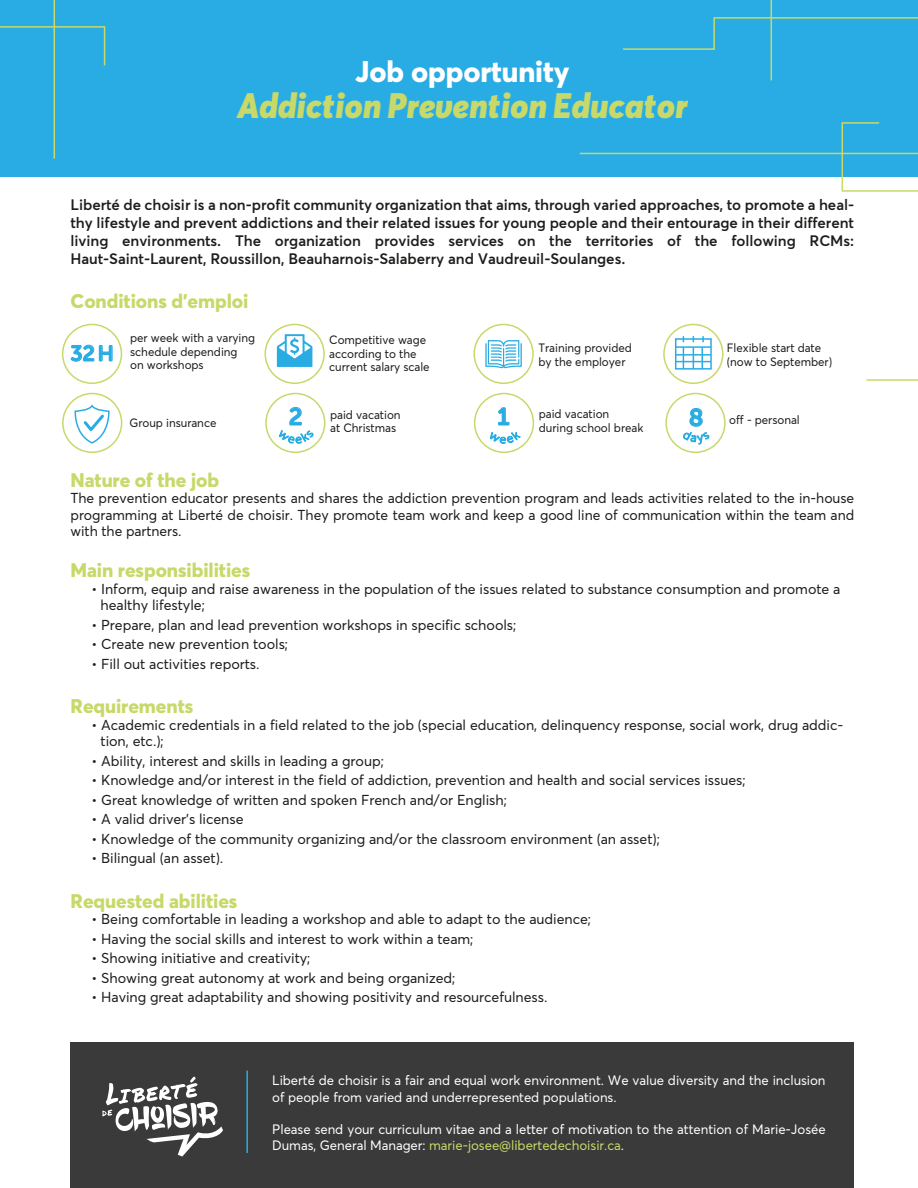
<style>
.page{position:relative;width:918px;height:1188px;background:#fff}
.page>*{position:absolute;margin:0;border:0;box-sizing:border-box;transform-origin:0 0}
.t1{font:italic 900 34.95px "Averta";letter-spacing:-.005em;color:#c8d869}
.t2{font:800 29.4px "Averta";letter-spacing:-.005em;color:#fff}
.t3{font:24.3px "Museo Sans Rounded 700";color:#29ace3}
.t4{font:21.9px "Museo Sans Rounded 700";color:#29ace3}
.t5{font:800 19.5px "Averta";letter-spacing:-.005em;color:#c8d869}
.t6{font:600 15px/18px "Averta";letter-spacing:-.005em;color:#1d1d1b;text-align:justify}
.t7{font:14.25px/16.5px "Averta";letter-spacing:-.005em;color:#1d1d1b}
.t8{font:13.5px/16.2px "Averta";letter-spacing:-.005em;color:#fff}
.t9{font:12px/13.5px "Averta";letter-spacing:-.005em;color:#1d1d1b}
.s1{color:#c8d869}
</style>
<div class="page">
<div style="left:71px;top:1043px;width:783px;height:145px;background:#3a3a3a"></div>
<div style="left:0;top:0;width:918px;height:177px;background:#29ace3"></div>
<svg style="left:102px;top:1076px;width:121px;height:81px"></svg>
<hr style="left:246px;top:1071px;width:2px;height:82px;background:#29ace3">
<svg style="left:71px;top:345px;width:41px;height:17px"></svg>
<div style="left:62px;top:324px;width:60px;height:60px;border:2px solid #c8d869;border-radius:50%"></div>
<div style="left:665px;top:393px;width:61px;height:60px;border:2px solid #c8d869;border-radius:50%"></div>
<div style="left:473px;top:324px;width:61px;height:60px;border:2px solid #c8d869;border-radius:50%"></div>
<svg style="left:485px;top:340px;width:37px;height:28px"></svg>
<div style="left:265px;top:324px;width:60px;height:60px;border:2px solid #c8d869;border-radius:50%"></div>
<svg style="left:277px;top:334px;width:35px;height:33px"></svg>
<div style="left:663px;top:324px;width:61px;height:60px;border:2px solid #c8d869;border-radius:50%"></div>
<div style="left:675px;top:338px;width:37px;height:32px;border:2px solid #29ace3"></div>
<hr style="left:676px;top:346px;width:35px;height:2px;background:#29ace3">
<svg style="left:683px;top:336px;width:1px;height:33px"></svg>
<svg style="left:693px;top:336px;width:1px;height:33px"></svg>
<svg style="left:702px;top:336px;width:2px;height:33px"></svg>
<hr style="left:676px;top:354px;width:35px;height:2px;background:#29ace3">
<hr style="left:676px;top:361px;width:35px;height:1px;background:#29ace3">
<svg style="left:623px;top:16px;width:295px;height:35px"></svg>
<hr style="left:771px;top:0;width:1px;height:80px;background:#c8d869">
<svg style="left:0;top:0;width:106px;height:159px"></svg>
<svg style="left:579px;top:122px;width:339px;height:70px"></svg>
<hr style="left:866px;top:379px;width:52px;height:2px;background:#c8d869">
<div style="left:474px;top:393px;width:60px;height:60px;border:2px solid #c8d869;border-radius:50%"></div>
<div style="left:265px;top:393px;width:60px;height:60px;border:2px solid #c8d869;border-radius:50%"></div>
<div style="left:62px;top:393px;width:60px;height:60px;border:2px solid #c8d869;border-radius:50%"></div>
<svg style="left:74px;top:404px;width:36px;height:41px"></svg>
<svg style="left:682px;top:408px;width:28px;height:40px"></svg>
<svg style="left:490px;top:407px;width:31px;height:37px"></svg>
<svg style="left:279px;top:407px;width:35px;height:37px"></svg>
<h2 class="t2" style="left:355px;top:53px;width:216px">Job opportunity</h2>
<h1 class="t1" style="left:237px;top:84px;width:451px">Addiction Prevention Educator</h1>
<p class="t6" style="left:71px;top:195px;width:785px">Liberté de choisir is a non-profit community organization that aims, through varied approaches, to promote a heal&shy;thy lifestyle and prevent addictions and their related issues for young people and their entourage in their different living environments. The organization provides services on the territories of the following RCMs:<br>Haut-Saint-Laurent, Roussillon, Beauharnois-Salaberry and Vaudreuil-Soulanges.</p>
<h3 class="t5" style="left:71px;top:288px;width:179px">Conditions d’emploi</h3>
<h3 class="t4" style="left:70px;top:341px;width:45px">32H</h3>
<p class="t9" style="left:130px;top:331px;width:127px">per week with a varying schedule depending<br>on workshops</p>
<p class="t9" style="left:130px;top:416px;width:88px">Group insurance</p>
<h3 class="t3" style="left:289px;top:403px;width:15px">2</h3>
<p class="t9" style="left:329px;top:333px;width:102px">Competitive wage according to the current salary scale</p>
<p class="t9" style="left:727px;top:341px;width:107px">Flexible start date (now to September)</p>
<h3 class="t3" style="left:497px;top:403px;width:13px">1</h3>
<p class="t9" style="left:539px;top:407px;width:72px">paid vacation</p>
<p class="t9" style="left:539px;top:341px;width:95px">Training provided by the employer</p>
<h3 class="t3" style="left:689px;top:404px;width:16px">8</h3>
<p class="t9" style="left:729px;top:413px;width:72px">off - personal</p>
<p class="t9" style="left:330px;top:407px;width:72px">paid vacation at Christmas</p>
<p class="t9" style="left:539px;top:420px;width:106px">during school break</p>
<h3 class="t5" style="left:71px;top:467px;width:150px">Nature of the job</h3>
<p class="t7" style="left:71px;top:490px;width:785px;text-align:justify">The prevention educator presents and shares the addiction prevention program and leads activities related to the in-house programming at Liberté de choisir. They promote team work and keep a good line of communication within the team and with the partners.</p>
<h3 class="t5" style="left:71px;top:558px;width:181px">Main responsibilities</h3>
<p class="t7" style="left:101px;top:581px;width:741px;text-indent:-9px">• Inform, equip and raise awareness in the population of the issues related to substance consumption and promote a healthy lifestyle;</p>
<p class="t7" style="left:92px;top:617px;width:426px">• Prepare, plan and lead prevention workshops in specific schools;</p>
<p class="t7" style="left:92px;top:636px;width:198px">• Create new prevention tools;</p>
<p class="t7" style="left:92px;top:656px;width:170px">• Fill out activities reports.</p>
<h3 class="t5" style="left:71px;top:694px;width:124px">Requirements</h3>
<p class="t7" style="left:101px;top:716px;width:744px;text-indent:-9px">• Academic credentials in a field related to the job (special education, delinquency response, social work, drug addic&shy;tion, etc.);</p>
<p class="t7" style="left:92px;top:752px;width:294px">• Ability, interest and skills in leading a group;</p>
<p class="t7" style="left:92px;top:772px;width:656px">• Knowledge and/or interest in the field of addiction, prevention and health and social services issues;</p>
<p class="t7" style="left:92px;top:791px;width:417px">• Great knowledge of written and spoken French and/or English;</p>
<p class="t7" style="left:92px;top:811px;width:154px">• A valid driver’s license</p>
<p class="t7" style="left:92px;top:830px;width:570px">• Knowledge of the community organizing and/or the classroom environment (an asset);</p>
<p class="t7" style="left:92px;top:850px;width:133px">• Bilingual (an asset).</p>
<h3 class="t5" style="left:71px;top:888px;width:168px">Requested abilities</h3>
<p class="t7" style="left:92px;top:911px;width:501px">• Being comfortable in leading a workshop and able to adapt to the audience;</p>
<p class="t7" style="left:92px;top:930px;width:383px">• Having the social skills and interest to work within a team;</p>
<p class="t7" style="left:92px;top:950px;width:220px">• Showing initiative and creativity;</p>
<p class="t7" style="left:92px;top:969px;width:365px">• Showing great autonomy at work and being organized;</p>
<p class="t7" style="left:92px;top:989px;width:457px">• Having great adaptability and showing positivity and resourcefulness.</p>
<p class="t8" style="left:272px;top:1072px;width:555px">Liberté de choisir is a fair and equal work environment. We value diversity and the inclusion of people from varied and underrepresented populations.</p>
<p class="t8" style="left:272px;top:1121px;width:555px">Please send your curriculum vitae and a letter of motivation to the attention of Marie-Josée<br>Dumas, General Manager: <span class="s1">marie-josee@libertedechoisir.ca</span>.</p>
</div>
